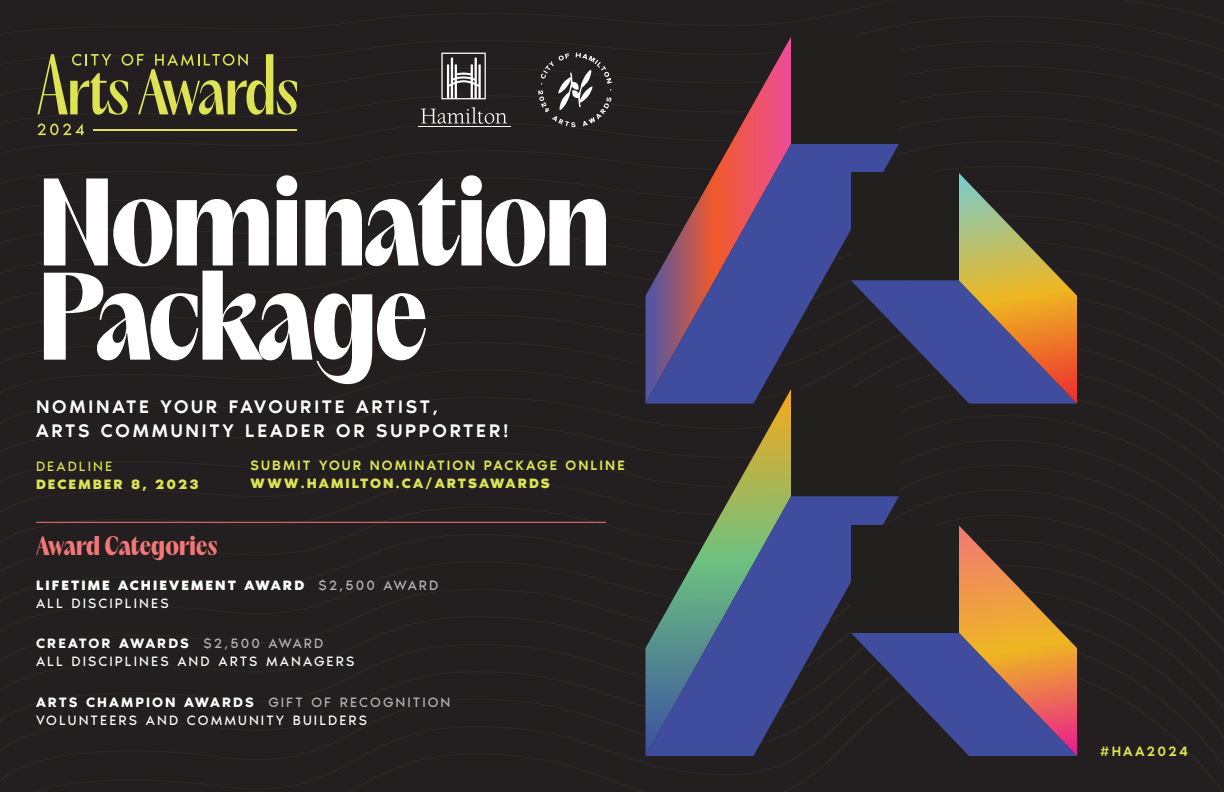
<style>
.page{position:relative;width:1224px;height:792px;background:#fff}
.page>*{position:absolute;margin:0;border:0;box-sizing:border-box;transform-origin:0 0}
.t1{font:900 112.7px/94.2px "PP Acma";letter-spacing:-.04em;color:#fff}
.t2{font:900 24px "PP Acma";letter-spacing:-.01em;color:#f37779}
.t3{font:500 18.8px/24.1px "Noir Pro";letter-spacing:.15em;color:#fff}
.t4{font:14px/18px "Noir Pro";letter-spacing:.15em;color:#fff}
.t5{font:700 14px/18px "Noir Pro";letter-spacing:.15em;color:#fff}
.t6{font:500 14px "Noir Pro";letter-spacing:.15em;color:#dce354}
.t7{font:700 14px "Noir Pro";letter-spacing:.15em;color:#dce354}
.t8{font:14px "Noir Pro";letter-spacing:.15em;color:#dce354}
.s1{font-weight:400;color:#b8b3b7}
.s2{font-weight:400}
.s3{font-weight:600}
.s4{color:#b8b3b7}
</style>
<div class="page">
<div style="left:0;top:769px;width:1224px;height:23px;background:#231f20"></div>
<div style="left:0;top:739px;width:1224px;height:30px;background:#231f20"></div>
<div style="left:0;top:709px;width:1224px;height:30px;background:#231f20"></div>
<div style="left:0;top:678px;width:1224px;height:31px;background:#231f20"></div>
<div style="left:0;top:648px;width:1224px;height:30px;background:#231f20"></div>
<div style="left:0;top:617px;width:1224px;height:31px;background:#231f20"></div>
<div style="left:0;top:587px;width:1224px;height:30px;background:#231f20"></div>
<div style="left:0;top:557px;width:1224px;height:30px;background:#231f20"></div>
<div style="left:0;top:526px;width:1224px;height:31px;background:#231f20"></div>
<div style="left:0;top:496px;width:1224px;height:30px;background:#231f20"></div>
<div style="left:0;top:466px;width:1224px;height:30px;background:#231f20"></div>
<div style="left:0;top:435px;width:1224px;height:31px;background:#231f20"></div>
<div style="left:0;top:405px;width:1224px;height:30px;background:#231f20"></div>
<div style="left:0;top:374px;width:1224px;height:31px;background:#231f20"></div>
<div style="left:0;top:344px;width:1224px;height:30px;background:#231f20"></div>
<div style="left:0;top:314px;width:1224px;height:30px;background:#231f20"></div>
<div style="left:0;top:283px;width:1224px;height:31px;background:#231f20"></div>
<div style="left:0;top:253px;width:1224px;height:30px;background:#231f20"></div>
<div style="left:0;top:222px;width:1224px;height:31px;background:#231f20"></div>
<div style="left:0;top:192px;width:1224px;height:30px;background:#231f20"></div>
<div style="left:0;top:162px;width:1224px;height:30px;background:#231f20"></div>
<div style="left:0;top:131px;width:1224px;height:31px;background:#231f20"></div>
<div style="left:0;top:101px;width:1224px;height:30px;background:#231f20"></div>
<div style="left:0;top:71px;width:1224px;height:30px;background:#231f20"></div>
<div style="left:0;top:40px;width:1224px;height:31px;background:#231f20"></div>
<div style="left:0;top:0;width:1224px;height:40px;background:#231f20"></div>
<hr style="left:94px;top:130px;width:203px;height:1px;background:#dde353">
<svg style="left:36px;top:123px;width:48px;height:18px"></svg>
<svg style="left:36px;top:53px;width:266px;height:62px;background:#57562e"></svg>
<svg style="left:297px;top:135px;width:5px;height:6px"></svg>
<svg style="left:646px;top:36px;width:145px;height:108px;background:#4c2932"></svg>
<svg style="left:646px;top:144px;width:253px;height:244px;background:#56426d"></svg>
<div style="left:791px;top:36px;width:108px;height:108px;background:#221f1f"></div>
<svg style="left:851px;top:172px;width:226px;height:232px;background:#655855"></svg>
<div style="left:851px;top:172px;width:108px;height:108px;background:#221f1f"></div>
<svg style="left:646px;top:388px;width:145px;height:108px;background:#464235"></svg>
<svg style="left:646px;top:496px;width:253px;height:260px;background:#415274"></svg>
<div style="left:791px;top:388px;width:108px;height:108px;background:#221f1f"></div>
<svg style="left:851px;top:525px;width:226px;height:231px;background:#6c5254"></svg>
<div style="left:851px;top:525px;width:108px;height:108px;background:#221f1f"></div>
<hr style="left:418px;top:126px;width:92px;height:1px;background:#fff">
<svg style="left:421px;top:107px;width:86px;height:17px"></svg>
<svg style="left:441px;top:53px;width:45px;height:46px"></svg>
<svg style="left:538px;top:53px;width:74px;height:74px;background:#423e3f"></svg>
<hr style="left:36px;top:522px;width:570px;height:1px;background:#f37779">
<h1 class="t1" style="left:36px;top:170px;width:578px">Nomination<br>Package</h1>
<h3 class="t3" style="left:36px;top:393px;width:474px">NOMINATE YOUR FAVOURITE ARTIST,<br>ARTS COMMUNITY LEADER OR SUPPORTER!</h3>
<p class="t8" style="left:36px;top:455px;width:78px">DEADLINE</p>
<p class="t7" style="left:36px;top:473px;width:164px">DECEMBER 8, 2023</p>
<p class="t6" style="left:251px;top:454px;width:376px">SUBMIT YOUR NOMINATION PACKAGE ONLINE</p>
<p class="t7" style="left:251px;top:472px;width:301px">WWW.HAMILTON.CA/ARTSAWARDS</p>
<h2 class="t2" style="left:36px;top:529px;width:183px">Award Categories</h2>
<p class="t5" style="left:36px;top:575px;width:404px">LIFETIME ACHIEVEMENT AWARD <span class="s1">$2,500 AWARD<br></span><span class="s2">ALL DISCIPLINES</span></p>
<p class="t4" style="left:36px;top:634px;width:320px"><span class="s3">CREATOR AWARDS</span> <span class="s4">$2,500 AWARD<br></span>ALL DISCIPLINES AND ARTS MANAGERS</p>
<p class="t4" style="left:36px;top:692px;width:416px"><span class="s3">ARTS CHAMPION AWARDS</span> <span class="s4">GIFT OF RECOGNITION<br></span>VOLUNTEERS AND COMMUNITY BUILDERS</p>
<p class="t6" style="left:1100px;top:740px;width:90px">#HAA2024</p>
</div>
